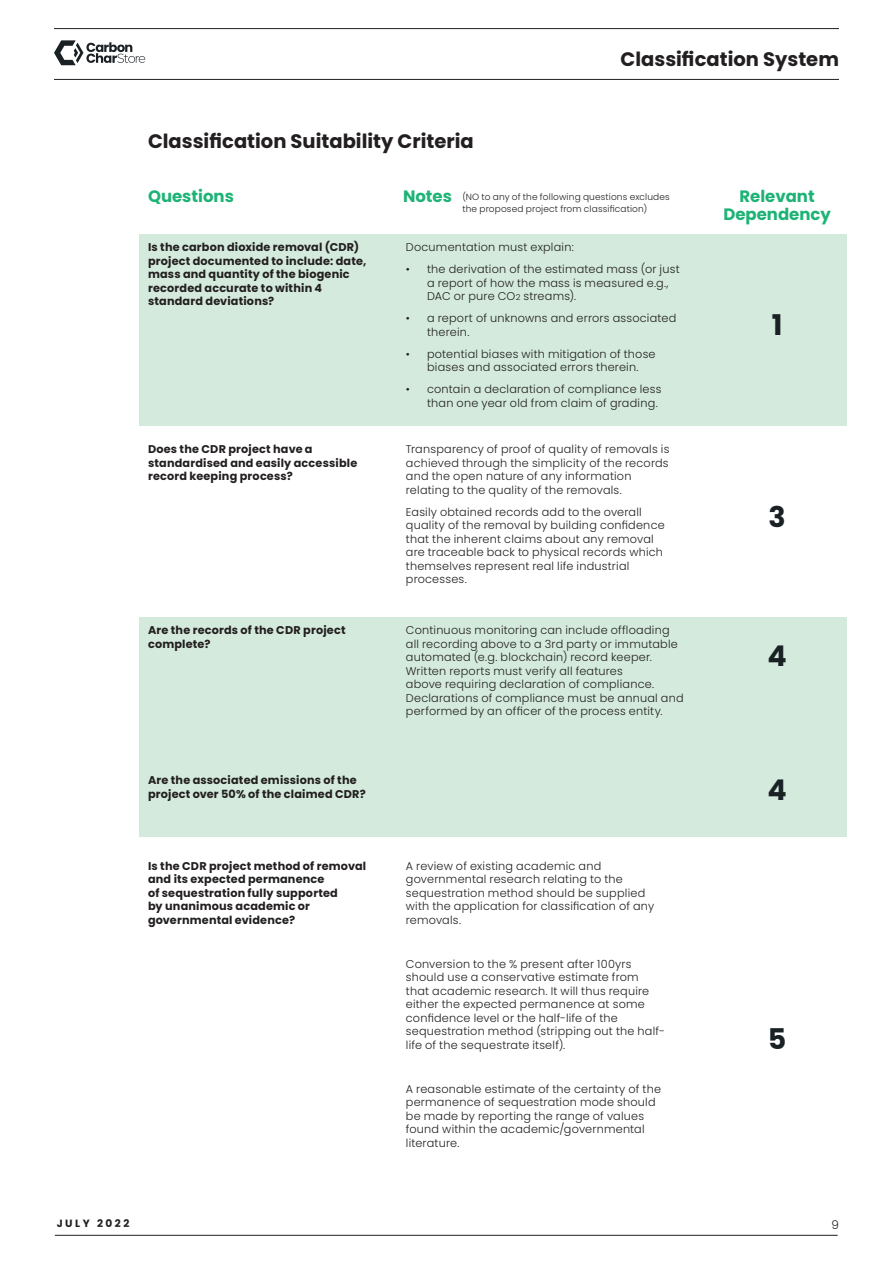
<style>
.page{position:relative;width:893px;height:1263px;background:#fff}
.page>*{position:absolute;margin:0;border:0;box-sizing:border-box;transform-origin:0 0}
.t1{font:700 28.5px "Poppins";color:#192125}
.t2{font:700 19.5px "Poppins";color:#231f20}
.t3{font:700 16.5px/18px "Poppins";color:#1db376;text-align:center}
.t4{font:300 12px "Poppins";color:#231f20}
.t5{font:300 11.25px/13.5px "Poppins";letter-spacing:.02em;color:#231f20}
.t6{font:700 11.25px/13.5px "Poppins";letter-spacing:.015em;color:#231f20}
.t7{font:700 10.5px "Poppins";letter-spacing:.24em;color:#231f20}
.t8{font:300 9px/12px "Poppins";letter-spacing:.015em;color:#231f20}
.s1{font-size:8.25px}
</style>
<div class="page">
<hr style="left:54px;top:79px;width:785px;height:1px;background:#231f20">
<hr style="left:54px;top:28px;width:785px;height:1px;background:#231f20">
<hr style="left:55px;top:1235px;width:783px;height:1px;background:#231f20">
<svg style="left:54px;top:40px;width:91px;height:25px"></svg>
<div style="left:139px;top:234px;width:707px;height:191px;background:#d3eadc"></div>
<div style="left:139px;top:617px;width:707px;height:219px;background:#d3eadc"></div>
<h2 class="t2" style="left:621px;top:47px;width:220px">Classification System</h2>
<p class="t2" style="left:148px;top:130px;width:327px">Classification Suitability Criteria</p>
<p class="t3" style="left:148px;top:187px;width:87px">Questions</p>
<p class="t3" style="left:403px;top:187px;width:50px">Notes</p>
<p class="t3" style="left:723px;top:187px;width:109px">Relevant<br>Dependency</p>
<p class="t8" style="left:462px;top:191px;width:209px">(NO to any of the following questions excludes the proposed project from classification)</p>
<p class="t6" style="left:148px;top:241px;width:220px">Is the carbon dioxide removal (CDR) project documented to include: date, mass and quantity of the biogenic recorded accurate to within 4 standard deviations?</p>
<p class="t5" style="left:406px;top:241px;width:169px">Documentation must explain:</p>
<p class="t5" style="left:427px;top:263px;width:254px;text-indent:-21px">• the derivation of the estimated mass (or just a report of how the mass is measured e.g.,<br>DAC or pure CO<span class="s1">2</span> streams).</p>
<p class="t5" style="left:427px;top:312px;width:251px;text-indent:-21px">• a report of unknowns and errors associated therein.</p>
<p class="t5" style="left:406px;top:347px;width:251px;text-align:center">• potential biases with mitigation of those biases and associated errors therein.</p>
<p class="t5" style="left:427px;top:383px;width:236px;text-indent:-21px">• contain a declaration of compliance less than one year old from claim of grading.</p>
<p class="t6" style="left:148px;top:442px;width:211px">Does the CDR project have a standardised and easily accessible record keeping process?</p>
<p class="t5" style="left:406px;top:442px;width:265px">Transparency of proof of quality of removals is achieved through the simplicity of the records and the open nature of any information relating to the quality of the removals.</p>
<p class="t5" style="left:406px;top:505px;width:260px">Easily obtained records add to the overall quality of the removal by building confidence that the inherent claims about any removal are traceable back to physical records which themselves represent real life industrial processes.</p>
<p class="t6" style="left:148px;top:623px;width:199px">Are the records of the CDR project complete?</p>
<p class="t6" style="left:148px;top:774px;width:219px">Are the associated emissions of the project over 50% of the claimed CDR?</p>
<p class="t5" style="left:406px;top:623px;width:279px">Continuous monitoring can include offloading all recording above to a 3rd party or immutable automated (e.g. blockchain) record keeper.<br>Written reports must verify all features<br>above requiring declaration of compliance.<br>Declarations of compliance must be annual and performed by an officer of the process entity.</p>
<p class="t6" style="left:148px;top:859px;width:220px">Is the CDR project method of removal and its expected permanence<br>of sequestration fully supported<br>by unanimous academic or governmental evidence?</p>
<p class="t5" style="left:406px;top:859px;width:250px">A review of existing academic and governmental research relating to the sequestration method should be supplied with the application for classification of any removals.</p>
<p class="t5" style="left:406px;top:957px;width:261px">Conversion to the % present after 100yrs should use a conservative estimate from<br>that academic research. It will thus require either the expected permanence at some confidence level or the half-life of the sequestration method (stripping out the half&shy;life of the sequestrate itself).</p>
<p class="t5" style="left:406px;top:1082px;width:257px">A reasonable estimate of the certainty of the permanence of sequestration mode should be made by reporting the range of values found within the academic/governmental literature.</p>
<p class="t1" style="left:772px;top:309px;width:12px">1</p>
<p class="t1" style="left:768px;top:501px;width:19px">3</p>
<p class="t1" style="left:767px;top:639px;width:21px">4</p>
<p class="t1" style="left:767px;top:773px;width:21px">4</p>
<p class="t1" style="left:768px;top:1023px;width:20px">5</p>
<p class="t7" style="left:57px;top:1217px;width:74px">JULY 2022</p>
<p class="t4" style="left:831px;top:1218px;width:9px">9</p>
</div>
